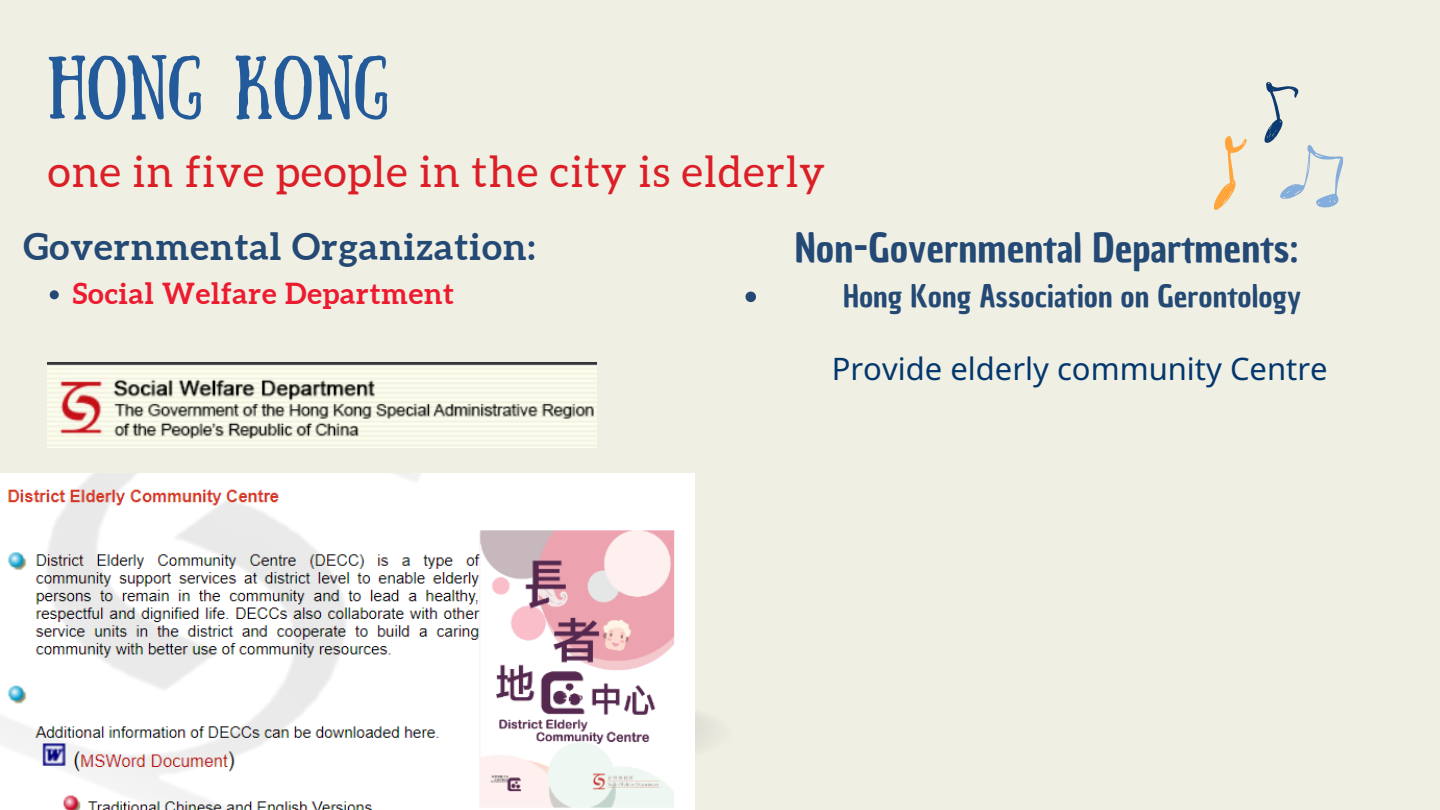
<style>
.page{position:relative;width:1440px;height:810px;background:#efefe4}
.page>*{position:absolute;margin:0;border:0;box-sizing:border-box;transform-origin:0 0}
.t1{font:64px "Sunday";color:#235a99}
.t2{font:43px "Aleo";letter-spacing:.03em;color:#dc1f26}
.t3{font:39px "Chau Philomene One";color:#234974}
.t4{font:700 37px "Aleo";letter-spacing:.03em;color:#234974}
.t5{font:31px "Noto Sans";color:#03376d}
.t6{font:30px "Chau Philomene One";color:#234974}
.t7{font:700 29px "Aleo";letter-spacing:.03em;color:#ed1b2f}
</style>
<div class="page">
<img style="left:694px;top:688px;width:18px;height:89px">
<svg style="left:1214px;top:82px;width:129px;height:128px"></svg>
<img style="left:0;top:473px;width:694px;height:337px">
<img style="left:48px;top:362px;width:548px;height:86px">
<svg style="left:50px;top:290px;width:9px;height:9px"></svg>
<svg style="left:746px;top:292px;width:10px;height:10px"></svg>
<h1 class="t1" style="left:48px;top:43px;width:343px">HONG KONG</h1>
<p class="t2" style="left:48px;top:148px;width:779px">one in five people in the city is elderly</p>
<p class="t4" style="left:24px;top:226px;width:513px">Governmental Organization:</p>
<p class="t7" style="left:73px;top:277px;width:383px">Social Welfare Department</p>
<p class="t3" style="left:795px;top:221px;width:505px">Non-Governmental Departments:</p>
<p class="t6" style="left:843px;top:276px;width:459px">Hong Kong Association on Gerontology</p>
<p class="t5" style="left:832px;top:347px;width:498px">Provide elderly community Centre</p>
</div>
